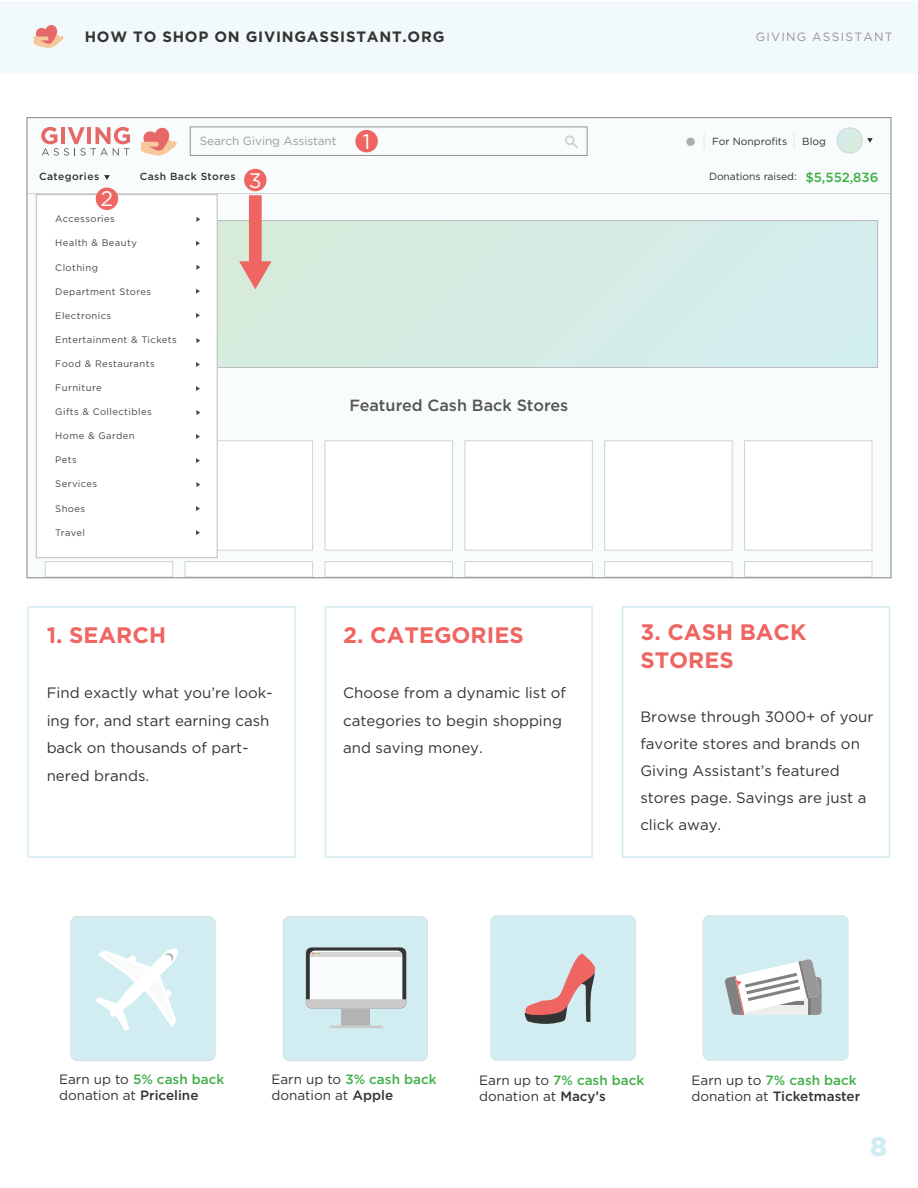
<style>
.page{position:relative;width:918px;height:1188px;background:#fff}
.page>*{position:absolute;margin:0;border:0;box-sizing:border-box;transform-origin:0 0}
.t1{font:900 27px "Gotham";color:#d2edf1}
.t2{font:700 22.35px/27.6px "Gotham";color:#ef6561}
.t3{font:21px "Gotham";color:#fff}
.t4{font:500 16.2px "Gotham";color:#545554}
.t5{font:15px/27.6px "Gotham";color:#333434}
.t6{font:700 15px "Gotham";letter-spacing:.05em;color:#333434}
.t7{font:13.5px/16.2px "Gotham";color:#333434}
.t8{font:12px "Gotham";letter-spacing:.1em;color:#939598}
.t9{font:11.85px "Gotham";letter-spacing:-.005em;color:#9c9c9c}
.t10{font:10.35px "Gotham";letter-spacing:-.005em;color:#323434}
.t11{font:500 10.35px "Gotham";letter-spacing:.04em;color:#323434}
.t12{font:9.45px "Gotham";letter-spacing:.045em;color:#454645}
.s1{font-weight:500;font-size:13.2px;color:#40af48}
.s2{font-weight:500;color:#40af48}
.s3{font-weight:500}
</style>
<div class="page">
<div style="left:0;top:1px;width:918px;height:72px;background:#f1f9fa"></div>
<svg style="left:34px;top:25px;width:29px;height:23px"></svg>
<div style="left:27px;top:118px;width:864px;height:460px;background:#f9fcfc"></div>
<div style="left:39px;top:221px;width:839px;height:147px;background:#d5ece5"></div>
<div style="left:39px;top:220px;width:839px;height:148px;border:1px solid #bcbdc0"></div>
<div style="left:185px;top:440px;width:128px;height:111px;background:#fff;border:1px solid #d1d2d4"></div>
<div style="left:325px;top:440px;width:128px;height:111px;background:#fff;border:1px solid #d1d2d4"></div>
<div style="left:465px;top:440px;width:128px;height:111px;background:#fff;border:1px solid #d1d2d4"></div>
<div style="left:604px;top:440px;width:129px;height:111px;background:#fff;border:1px solid #d1d2d4"></div>
<div style="left:744px;top:440px;width:128px;height:111px;background:#fff;border:1px solid #d1d2d4"></div>
<div style="left:45px;top:561px;width:128px;height:16px;background:#fff;border:1px solid #d1d2d4"></div>
<div style="left:185px;top:561px;width:128px;height:16px;background:#fff;border:1px solid #d1d2d4"></div>
<div style="left:325px;top:561px;width:128px;height:16px;background:#fff;border:1px solid #d1d2d4"></div>
<div style="left:465px;top:561px;width:128px;height:16px;background:#fff;border:1px solid #d1d2d4"></div>
<div style="left:604px;top:561px;width:129px;height:16px;background:#fff;border:1px solid #d1d2d4"></div>
<div style="left:744px;top:561px;width:128px;height:16px;background:#fff;border:1px solid #d1d2d4"></div>
<svg style="left:41px;top:127px;width:89px;height:29px"></svg>
<svg style="left:141px;top:128px;width:36px;height:28px"></svg>
<div style="left:190px;top:127px;width:398px;height:29px;border:1px solid #939598"></div>
<svg style="left:565px;top:135px;width:13px;height:14px"></svg>
<svg style="left:104px;top:175px;width:6px;height:5px"></svg>
<div style="left:686px;top:138px;width:9px;height:8px;background:#adaeae;border-radius:50%"></div>
<svg style="left:704px;top:133px;width:1px;height:16px"></svg>
<svg style="left:794px;top:133px;width:1px;height:16px"></svg>
<svg style="left:836px;top:127px;width:37px;height:27px"></svg>
<hr style="left:27px;top:193px;width:864px;height:1px;background:#d1d2d4">
<div style="left:36px;top:194px;width:182px;height:364px;background:#fff;border:1px solid #bcbdc0"></div>
<svg style="left:196px;top:530px;width:4px;height:5px"></svg>
<svg style="left:196px;top:506px;width:4px;height:5px"></svg>
<svg style="left:196px;top:482px;width:4px;height:5px"></svg>
<svg style="left:196px;top:458px;width:4px;height:5px"></svg>
<svg style="left:196px;top:434px;width:4px;height:5px"></svg>
<svg style="left:196px;top:410px;width:4px;height:5px"></svg>
<svg style="left:196px;top:386px;width:4px;height:5px"></svg>
<svg style="left:196px;top:362px;width:4px;height:5px"></svg>
<svg style="left:196px;top:338px;width:4px;height:5px"></svg>
<svg style="left:196px;top:313px;width:4px;height:5px"></svg>
<svg style="left:196px;top:289px;width:4px;height:5px"></svg>
<svg style="left:196px;top:265px;width:4px;height:5px"></svg>
<svg style="left:196px;top:241px;width:4px;height:5px"></svg>
<svg style="left:196px;top:217px;width:4px;height:5px"></svg>
<div style="left:96px;top:188px;width:22px;height:22px;background:#ef6561;border-radius:50%"></div>
<div style="left:244px;top:169px;width:23px;height:22px;background:#ef6561;border-radius:50%"></div>
<div style="left:355px;top:130px;width:23px;height:22px;background:#ef6561;border-radius:50%"></div>
<svg style="left:239px;top:195px;width:33px;height:94px"></svg>
<svg style="left:283px;top:916px;width:145px;height:145px"></svg>
<svg style="left:490px;top:915px;width:146px;height:146px;background:#cfdfe2"></svg>
<svg style="left:703px;top:915px;width:145px;height:146px;background:#d0e5e8"></svg>
<svg style="left:71px;top:916px;width:145px;height:145px;background:#d7eef2"></svg>
<div style="left:27px;top:606px;width:269px;height:252px;border:2px solid #d2edf1"></div>
<div style="left:325px;top:606px;width:268px;height:252px;border:2px solid #d2edf1"></div>
<div style="left:622px;top:606px;width:268px;height:252px;border:2px solid #d2edf1"></div>
<p class="t6" style="left:85px;top:28px;width:361px">HOW TO SHOP ON GIVINGASSISTANT.ORG</p>
<p class="t8" style="left:756px;top:30px;width:138px">GIVING ASSISTANT</p>
<p class="t9" style="left:200px;top:133px;width:138px">Search Giving Assistant</p>
<p class="t11" style="left:39px;top:170px;width:61px">Categories</p>
<p class="t11" style="left:140px;top:170px;width:97px">Cash Back Stores</p>
<h3 class="t3" style="left:101px;top:185px;width:14px">2</h3>
<p class="t12" style="left:55px;top:213px;width:61px">Accessories</p>
<p class="t12" style="left:55px;top:237px;width:83px">Health &amp; Beauty</p>
<p class="t12" style="left:55px;top:261px;width:44px">Clothing</p>
<p class="t12" style="left:55px;top:285px;width:97px">Department Stores</p>
<p class="t12" style="left:55px;top:309px;width:58px">Electronics</p>
<p class="t12" style="left:55px;top:333px;width:123px">Entertainment &amp; Tickets</p>
<p class="t12" style="left:55px;top:358px;width:101px">Food &amp; Restaurants</p>
<p class="t12" style="left:55px;top:382px;width:48px">Furniture</p>
<p class="t12" style="left:55px;top:406px;width:98px">Gifts &amp; Collectibles</p>
<p class="t12" style="left:55px;top:430px;width:81px">Home &amp; Garden</p>
<p class="t12" style="left:55px;top:454px;width:23px">Pets</p>
<p class="t12" style="left:55px;top:478px;width:44px">Services</p>
<p class="t12" style="left:55px;top:502px;width:31px">Shoes</p>
<p class="t12" style="left:55px;top:526px;width:31px">Travel</p>
<h3 class="t3" style="left:249px;top:167px;width:14px">3</h3>
<h3 class="t3" style="left:363px;top:128px;width:9px">1</h3>
<p class="t4" style="left:349px;top:395px;width:220px">Featured Cash Back Stores</p>
<h2 class="t2" style="left:47px;top:621px;width:121px">1. SEARCH</h2>
<h2 class="t2" style="left:343px;top:621px;width:182px">2. CATEGORIES</h2>
<p class="t5" style="left:47px;top:679px;width:227px">Find exactly what you’re look&shy;ing for, and start earning cash back on thousands of part&shy;nered brands.</p>
<p class="t5" style="left:343px;top:679px;width:224px">Choose from a dynamic list of categories to begin shopping and saving money.</p>
<p class="t10" style="left:712px;top:135px;width:76px">For Nonprofits</p>
<p class="t10" style="left:802px;top:135px;width:25px">Blog</p>
<p class="t10" style="left:709px;top:170px;width:171px">Donations raised: <span class="s1">$5,552,836</span></p>
<h2 class="t2" style="left:640px;top:618px;width:168px">3. CASH BACK<br>STORES</h2>
<p class="t5" style="left:640px;top:703px;width:235px;line-height:27px">Browse through 3000+ of your favorite stores and brands on<br>Giving Assistant’s featured stores page. Savings are just a click away.</p>
<p class="t7" style="left:59px;top:1071px;width:167px">Earn up to <span class="s2">5% cash back </span>donation at <span class="s3">Priceline</span></p>
<p class="t7" style="left:271px;top:1071px;width:167px">Earn up to <span class="s2">3% cash back </span>donation at <span class="s3">Apple</span></p>
<p class="t7" style="left:479px;top:1072px;width:167px">Earn up to <span class="s2">7% cash back </span>donation at <span class="s3">Macy’s</span></p>
<p class="t7" style="left:692px;top:1072px;width:170px">Earn up to <span class="s2">7% cash back </span>donation at <span class="s3">Ticketmaster</span></p>
<h1 class="t1" style="left:870px;top:1128px;width:19px">8</h1>
</div>
